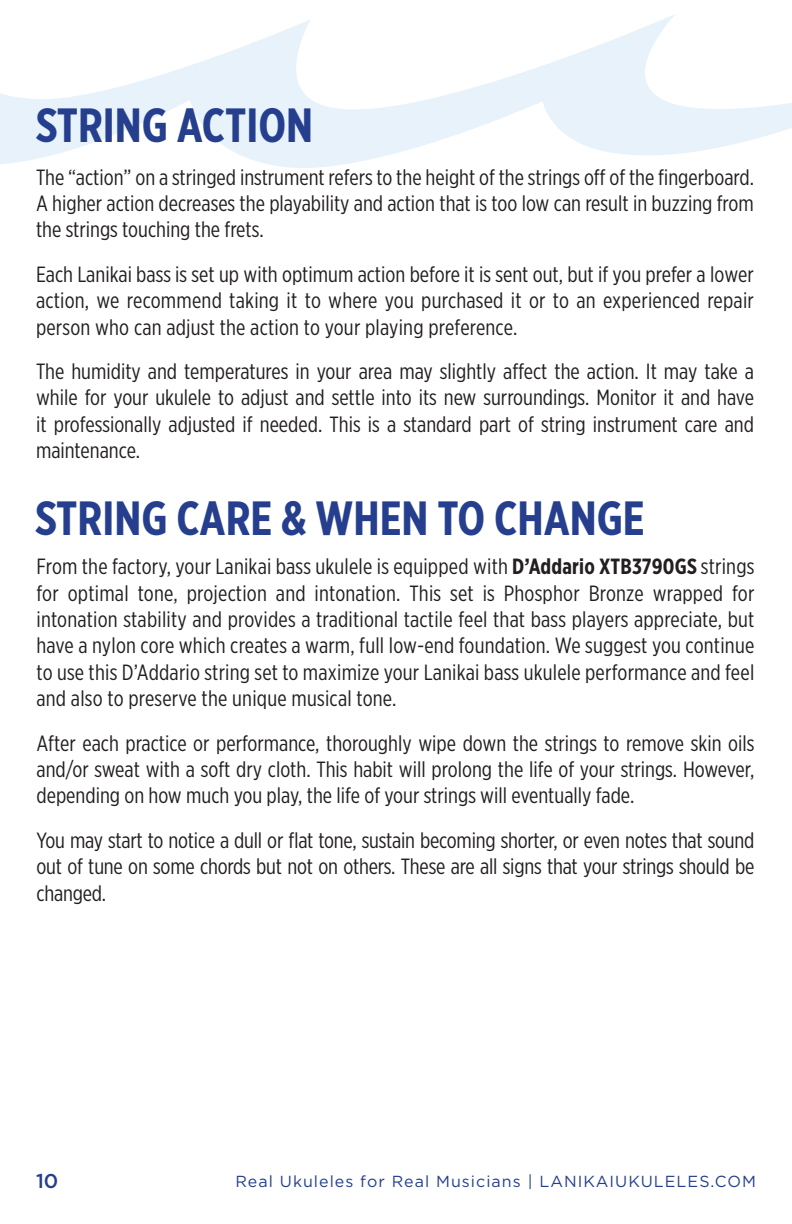
<style>
.page{position:relative;width:792px;height:1224px;background:#fff}
.page>*{position:absolute;margin:0;border:0;box-sizing:border-box;transform-origin:0 0}
.t1{font:700 48px "Gotham X Narrow";color:#253f8e}
.Gotham_XNarrow{font:22px/26.4px "Gotham X Narrow";color:#231f20;text-align:justify}
.t2{font:500 20px "Gotham";color:#253f8e}
.t3{font:16px "Gotham";letter-spacing:.065em;color:#253f8e}
.s1{font-weight:700}
</style>
<div class="page">
<svg style="left:0;top:14px;width:792px;height:154px"></svg>
<p class="t1" style="left:36px;top:96px;width:279px">STRING ACTION</p>
<p class="Gotham_XNarrow" style="left:36px;top:163px;width:720px">The “action” on a stringed instrument refers to the height of the strings off of the fingerboard.<br>A higher action decreases the playability and action that is too low can result in buzzing from the strings touching the frets.</p>
<p class="Gotham_XNarrow" style="left:36px;top:260px;width:719px">Each Lanikai bass is set up with optimum action before it is sent out, but if you prefer a lower action, we recommend taking it to where you purchased it or to an experienced repair person who can adjust the action to your playing preference.</p>
<p class="Gotham_XNarrow" style="left:36px;top:358px;width:720px">The humidity and temperatures in your area may slightly affect the action. It may take a while for your ukulele to adjust and settle into its new surroundings. Monitor it and have it professionally adjusted if needed. This is a standard part of string instrument care and maintenance.</p>
<p class="t1" style="left:36px;top:489px;width:611px">STRING CARE &amp; WHEN TO CHANGE</p>
<p class="Gotham_XNarrow" style="left:36px;top:553px;width:720px">From the factory, your Lanikai bass ukulele is equipped with <span class="s1">D’Addario XTB3790GS</span> strings for optimal tone, projection and intonation. This set is Phosphor Bronze wrapped for intonation stability and provides a traditional tactile feel that bass players appreciate, but have a nylon core which creates a warm, full low-end foundation. We suggest you continue to use this D’Addario string set to maximize your Lanikai bass ukulele performance and feel and also to preserve the unique musical tone.</p>
<p class="Gotham_XNarrow" style="left:36px;top:729px;width:720px">After each practice or performance, thoroughly wipe down the strings to remove skin oils and/or sweat with a soft dry cloth. This habit will prolong the life of your strings. However, depending on how much you play, the life of your strings will eventually fade.</p>
<p class="Gotham_XNarrow" style="left:36px;top:826px;width:720px">You may start to notice a dull or flat tone, sustain becoming shorter, or even notes that sound out of tune on some chords but not on others. These are all signs that your strings should be changed.</p>
<p class="t2" style="left:36px;top:1168px;width:24px">10</p>
<p class="t3" style="left:236px;top:1171px;width:522px">Real Ukuleles for Real Musicians | LANIKAIUKULELES.COM</p>
</div>
